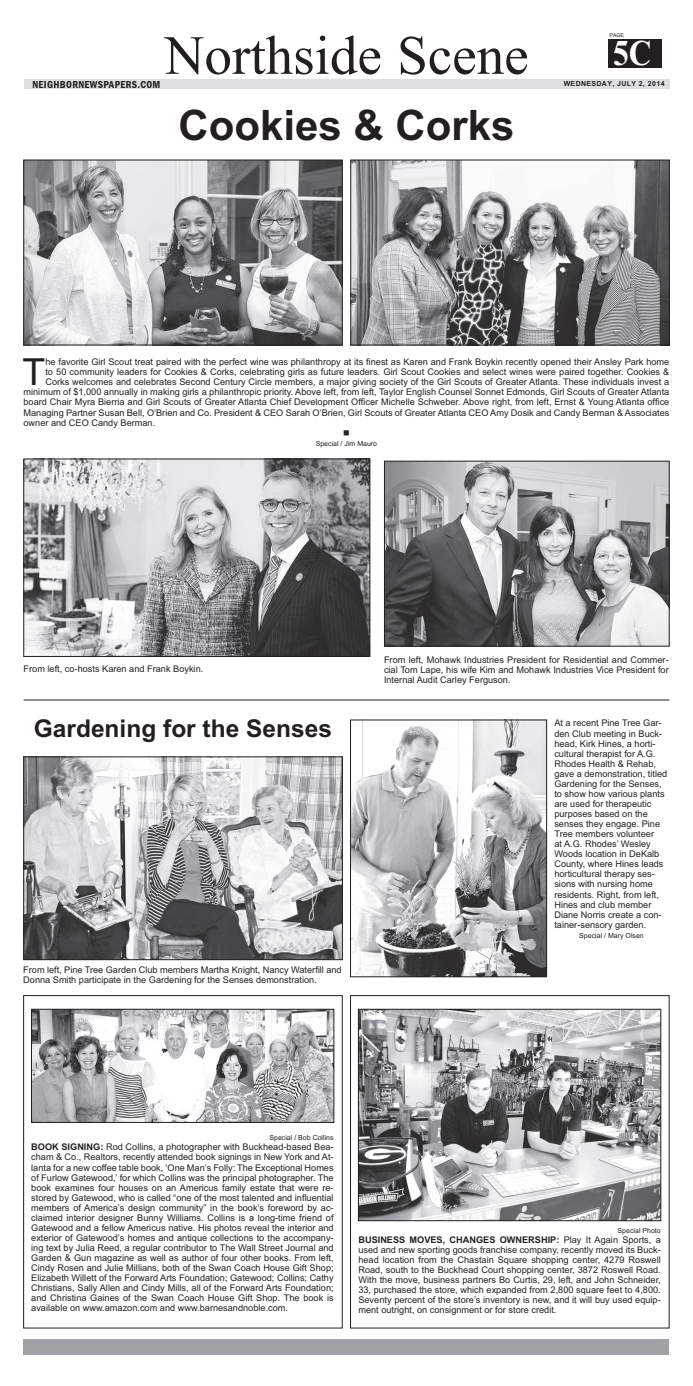
<style>
.page{position:relative;width:693px;height:1386px;background:#fff}
.page>*{position:absolute;margin:0;border:0;box-sizing:border-box;transform-origin:0 0}
.t1{font:55.12px "Times New Roman";color:#231f20}
.t2{font:700 42px "Arial";color:#231f20}
.t3{font:37.27px "Arial";color:#231f20}
.t4{font:700 36.23px "Times New Roman";color:#fff;scale:.87 1}
.t5{font:700 24.5px "Arial";color:#231f20}
.t6{font:600 10.5px "Franklin Got Cd ITC";letter-spacing:.03em;color:#231f20}
.t7{font:9.19px/10.1px "Arial";color:#231f20;text-align:justify}
.t8{font:7px "Arial";color:#231f20}
.t9{font:700 7px "Arial";letter-spacing:.05em;color:#231f20}
.t10{font:5.25px "Arial";color:#231f20}
.s1{font-weight:700}
</style>
<div class="page">
<div style="left:24px;top:1339px;width:645px;height:15px;background:#a0a2a5"></div>
<div style="left:24px;top:79px;width:645px;height:10px;background:#dedfe1"></div>
<div style="left:609px;top:39px;width:53px;height:28px;background:#231f20"></div>
<div style="left:23px;top:995px;width:319px;height:333px;border:1px solid #231f20"></div>
<img style="left:33px;top:1011px;width:299px;height:110px">
<div style="left:31px;top:1009px;width:303px;height:114px;border:1px solid #231f20"></div>
<div style="left:350px;top:995px;width:319px;height:333px;border:1px solid #231f20"></div>
<img style="left:360px;top:1011px;width:299px;height:208px">
<div style="left:358px;top:1009px;width:303px;height:212px;border:1px solid #231f20"></div>
<img style="left:26px;top:162px;width:314px;height:181px">
<div style="left:24px;top:160px;width:318px;height:185px;border:1px solid #231f20"></div>
<img style="left:353px;top:162px;width:315px;height:181px">
<div style="left:351px;top:160px;width:319px;height:185px;border:1px solid #231f20"></div>
<img style="left:26px;top:461px;width:342px;height:194px">
<div style="left:24px;top:459px;width:346px;height:198px;border:1px solid #231f20"></div>
<img style="left:386px;top:463px;width:281px;height:181px">
<div style="left:384px;top:461px;width:285px;height:185px;border:1px solid #231f20"></div>
<hr style="left:24px;top:700px;width:645px;height:1px;background:#231f20">
<img style="left:352px;top:722px;width:193px;height:253px">
<div style="left:350px;top:720px;width:197px;height:257px;border:1px solid #231f20"></div>
<img style="left:25px;top:759px;width:316px;height:199px">
<div style="left:23px;top:757px;width:320px;height:203px;border:1px solid #231f20"></div>
<h1 class="t1" style="left:165px;top:23px;width:366px">Northside Scene</h1>
<p class="t6" style="left:32px;top:81px;width:130px">NEIGHBORNEWSPAPERS.COM</p>
<h2 class="t2" style="left:178px;top:110px;width:338px">Cookies &amp; Corks</h2>
<p class="t10" style="left:610px;top:33px;width:16px">PAGE</p>
<h3 class="t4" style="left:613px;top:31px;width:46px">5C</h3>
<p class="t9" style="left:564px;top:81px;width:102px">WEDNESDAY, JULY 2, 2014</p>
<h3 class="t3" style="left:23px;top:359px;width:24px">T</h3>
<p class="t7" style="left:45px;top:358px;width:625px">he favorite Girl Scout treat paired with the perfect wine was philanthropy at its finest as Karen and Frank Boykin recently opened their Ansley Park home</p>
<p class="t7" style="left:45px;top:368px;width:625px">to 50 community leaders for Cookies &amp; Corks, celebrating girls as future leaders. Girl Scout Cookies and select wines were paired together. Cookies &amp;</p>
<p class="t7" style="left:45px;top:378px;width:625px">Corks welcomes and celebrates Second Century Circle members, a major giving society of the Girl Scouts of Greater Atlanta. These individuals invest a</p>
<p class="t7" style="left:24px;top:388px;width:647px">minimum of $1,000 annually in making girls a philanthropic priority. Above left, from left, Taylor English Counsel Sonnet Edmonds, Girl Scouts of Greater Atlanta</p>
<p class="t7" style="left:24px;top:398px;width:647px">board Chair Myra Bierria and Girl Scouts of Greater Atlanta Chief Development Officer Michelle Schweber. Above right, from left, Ernst &amp; Young Atlanta office</p>
<p class="t7" style="left:24px;top:408px;width:647px">Managing Partner Susan Bell, O’Brien and Co. President &amp; CEO Sarah O’Brien, Girl Scouts of Greater Atlanta CEO Amy Dosik and Candy Berman &amp; Associates</p>
<p class="t7" style="left:24px;top:418px;width:133px">owner and CEO Candy Berman.</p>
<p class="t8" style="left:316px;top:441px;width:63px">Special / Jim Mauro</p>
<p class="t7" style="left:24px;top:665px;width:181px">From left, co-hosts Karen and Frank Boykin.</p>
<p class="t7" style="left:384px;top:656px;width:286px">From left, Mohawk Industries President for Residential and Commer&shy;cial Tom Lape, his wife Kim and Mohawk Industries Vice President for Internal Audit Carley Ferguson.</p>
<h3 class="t5" style="left:34px;top:720px;width:300px">Gardening for the Senses</h3>
<p class="t7" style="left:23px;top:966px;width:320px">From left, Pine Tree Garden Club members Martha Knight, Nancy Waterfill and<br>Donna Smith participate in the Gardening for the Senses demonstration.</p>
<p class="t7" style="left:554px;top:719px;width:114px;text-align:left">At a recent Pine Tree Gar&shy;den Club meeting in Buck&shy;head, Kirk Hines, a horti&shy;cultural therapist for A.G.<br>Rhodes Health &amp; Rehab, gave a demonstration, titled<br>Gardening for the Senses, to show how various plants are used for therapeutic purposes based on the senses they engage. Pine<br>Tree members volunteer<br>at A.G. Rhodes’ Wesley<br>Woods location in DeKalb<br>County, where Hines leads horticultural therapy ses&shy;sions with nursing home residents. Right, from left,<br>Hines and club member<br>Diane Norris create a con&shy;tainer-sensory garden.</p>
<p class="t8" style="left:579px;top:933px;width:66px">Special / Mary Olsen</p>
<p class="t8" style="left:269px;top:1135px;width:66px">Special / Bob Collins</p>
<p class="t7" style="left:31px;top:1143px;width:304px"><span class="s1">BOOK SIGNING:</span> Rod Collins, a photographer with Buckhead-based Bea&shy;cham &amp; Co., Realtors, recently attended book signings in New York and At&shy;lanta for a new coffee table book, ‘One Man’s Folly: The Exceptional Homes of Furlow Gatewood,’ for which Collins was the principal photographer. The book examines four houses on an Americus family estate that were re&shy;stored by Gatewood, who is called “one of the most talented and influential members of America’s design community” in the book’s foreword by ac&shy;claimed interior designer Bunny Williams. Collins is a long-time friend of Gatewood and a fellow Americus native. His photos reveal the interior and exterior of Gatewood’s homes and antique collections to the accompany&shy;ing text by Julia Reed, a regular contributor to The Wall Street Journal and Garden &amp; Gun magazine as well as author of four other books. From left, Cindy Rosen and Julie Millians, both of the Swan Coach House Gift Shop; Elizabeth Willett of the Forward Arts Foundation; Gatewood; Collins; Cathy Christians, Sally Allen and Cindy Mills, all of the Forward Arts Foundation; and Christina Gaines of the Swan Coach House Gift Shop. The book is available on www.amazon.com and www.barnesandnoble.com.</p>
<p class="t8" style="left:618px;top:1228px;width:45px">Special Photo</p>
<p class="t7" style="left:358px;top:1236px;width:304px"><span class="s1">BUSINESS MOVES, CHANGES OWNERSHIP:</span> Play It Again Sports, a used and new sporting goods franchise company, recently moved its Buck&shy;head location from the Chastain Square shopping center, 4279 Roswell Road, south to the Buckhead Court shopping center, 3872 Roswell Road.<br>With the move, business partners Bo Curtis, 29, left, and John Schneider, 33, purchased the store, which expanded from 2,800 square feet to 4,800.<br>Seventy percent of the store’s inventory is new, and it will buy used equip&shy;ment outright, on consignment or for store credit.</p>
</div>
